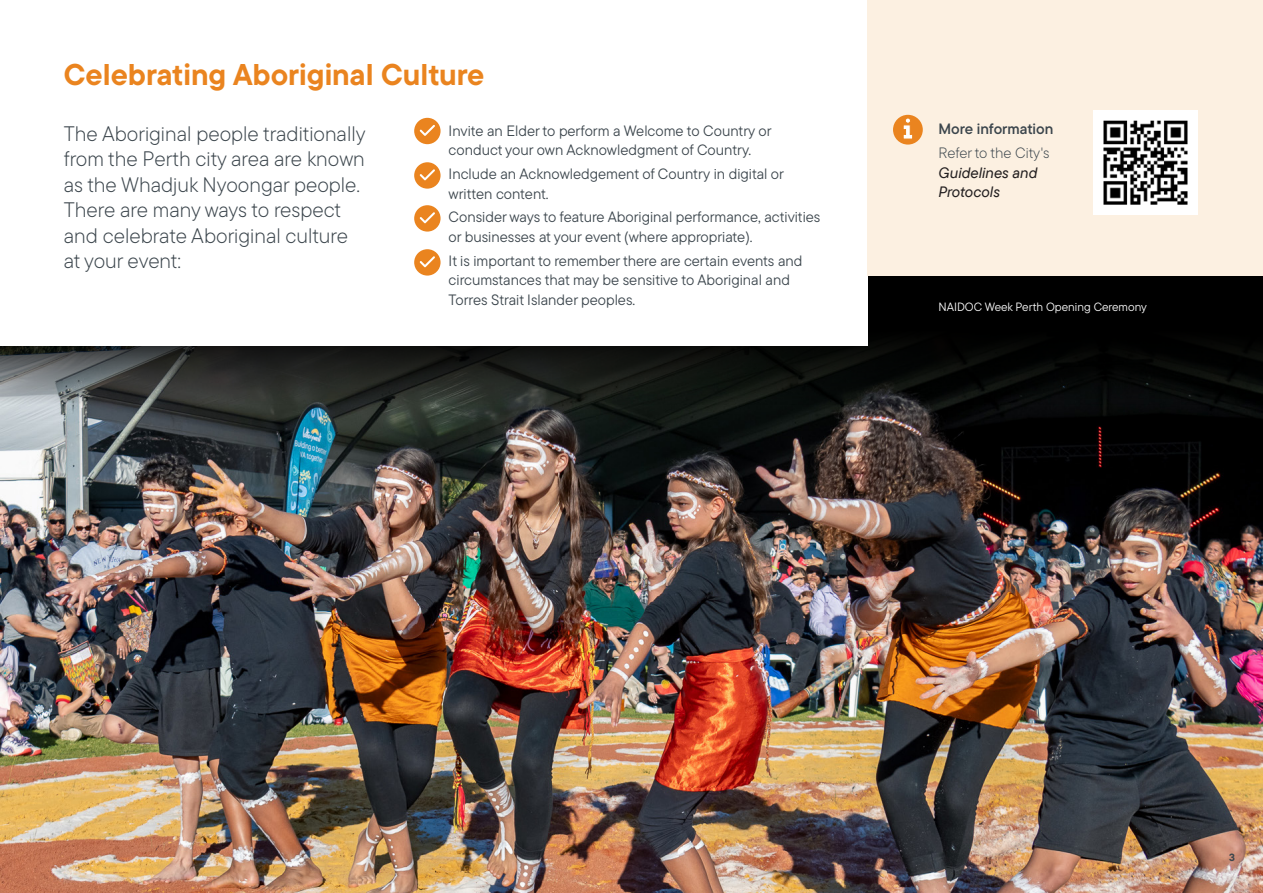
<style>
.page{position:relative;width:1263px;height:893px;background:#fff}
.page>*{position:absolute;margin:0;border:0;box-sizing:border-box;transform-origin:0 0}
.Heading_1{font:700 30px "TT Commons Pro";color:#ea841f}
.Intro_Paragraph{font:300 21px/25.5px "TT Commons Pro";color:#3b454c}
.t1{font:15px/19.5px "TT Commons Pro";color:#3b454c}
.Intro_Paragraph-2{font:italic 500 15px/19.5px "TT Commons Pro";color:#231f20}
.Body{font:15px "TT Commons Pro Db";color:#3b454c}
.Body-2{font:12px "TT Commons Pro";color:#fff}
.t2{font:700 10.5px "TT Commons Pro";color:#3b454c}
.s1{font-weight:300;font-style:normal;color:#3b454c}
</style>
<div class="page">
<div style="left:0;top:276px;width:1263px;height:617px;background:#000"></div>
<img style="left:0;top:319px;width:1263px;height:574px">
<img style="left:0;top:0;width:1px;height:610px">
<div style="left:0;top:0;width:867px;height:346px;background:#fff"></div>
<div style="left:414px;top:118px;width:27px;height:26px;background:#ea841f;border-radius:50%"></div>
<svg style="left:420px;top:125px;width:15px;height:11px"></svg>
<div style="left:414px;top:162px;width:27px;height:27px;background:#ea841f;border-radius:50%"></div>
<svg style="left:420px;top:169px;width:15px;height:11px"></svg>
<div style="left:414px;top:205px;width:27px;height:27px;background:#ea841f;border-radius:50%"></div>
<svg style="left:420px;top:212px;width:15px;height:11px"></svg>
<div style="left:414px;top:249px;width:27px;height:27px;background:#ea841f;border-radius:50%"></div>
<svg style="left:420px;top:256px;width:15px;height:11px"></svg>
<div style="left:867px;top:0;width:396px;height:276px;background:#fcf0e1"></div>
<div style="left:893px;top:115px;width:30px;height:30px;background:#ea841f;border-radius:50%"></div>
<svg style="left:903px;top:118px;width:10px;height:21px"></svg>
<img style="left:1093px;top:110px;width:104px;height:105px">
<p class="Heading_1" style="left:64px;top:52px;width:422px">Celebrating Aboriginal Culture</p>
<p class="Intro_Paragraph" style="left:64px;top:120px;width:303px">The Aboriginal people traditionally from the Perth city area are known as the Whadjuk Nyoongar people.<br>There are many ways to respect and celebrate Aboriginal culture at your event:</p>
<p class="t1" style="left:427px;top:121px;width:346px;text-align:center">• Invite an Elder to perform a Welcome to Country or conduct your own Acknowledgment of Country.</p>
<p class="t1" style="left:449px;top:164px;width:337px;text-indent:-21px">• Include an Acknowledgement of Country in digital or written content.</p>
<p class="t1" style="left:449px;top:207px;width:373px;text-indent:-21px">• Consider ways to feature Aboriginal performance, activities or businesses at your event (where appropriate).</p>
<p class="t1" style="left:449px;top:251px;width:355px;text-indent:-21px">• It is important to remember there are certain events and circumstances that may be sensitive to Aboriginal and<br>Torres Strait Islander peoples.</p>
<p class="Body" style="left:938px;top:118px;width:116px">More information</p>
<p class="Intro_Paragraph-2" style="left:938px;top:143px;width:112px"><span class="s1">Refer to the City's<br></span>Guidelines and<br>Protocols</p>
<p class="Body-2" style="left:938px;top:298px;width:210px">NAIDOC Week Perth Opening Ceremony</p>
<p class="t2" style="left:1229px;top:850px;width:7px">3</p>
</div>
